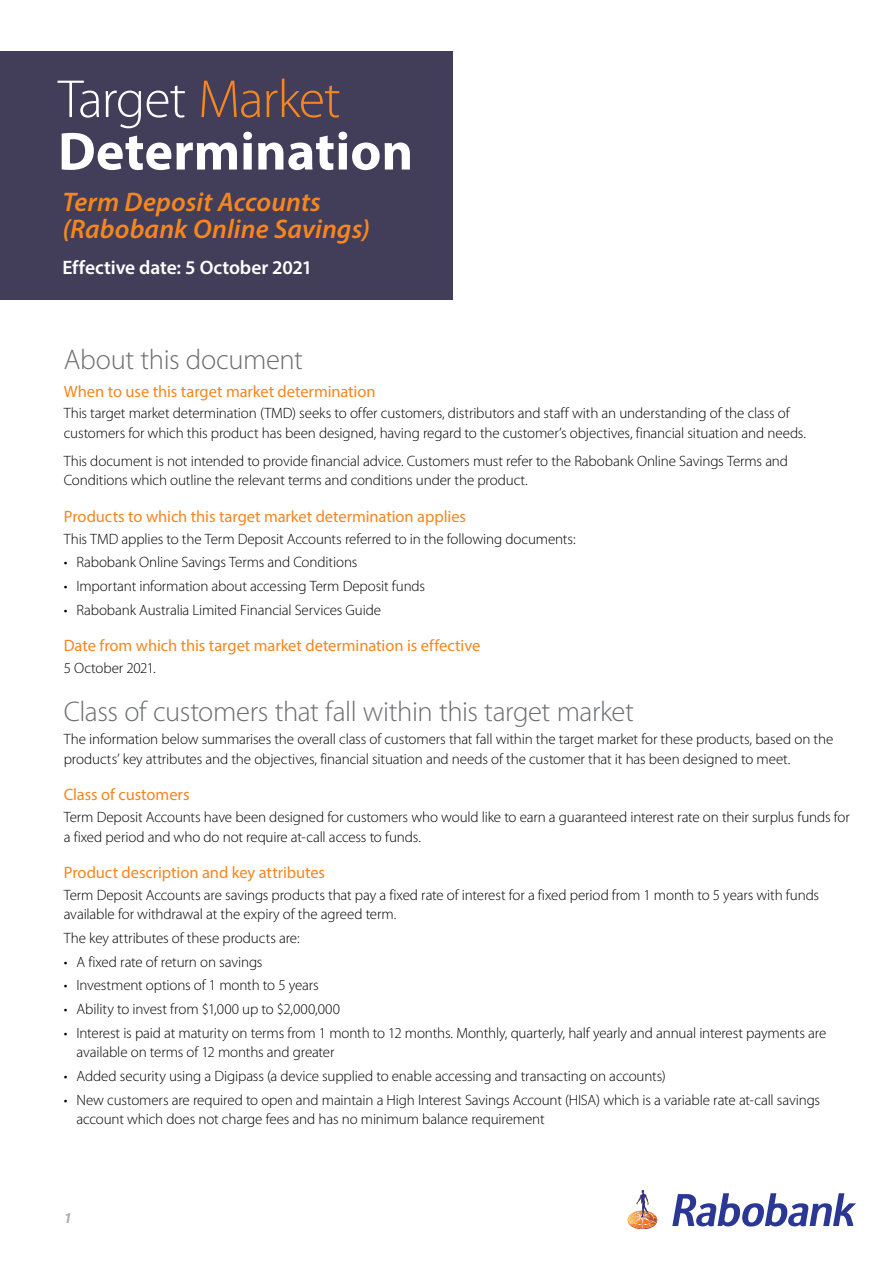
<style>
.page{position:relative;width:893px;height:1263px;background:#fff}
.page>*{position:absolute;margin:0;border:0;box-sizing:border-box;transform-origin:0 0}
.t1{font:700 54px/52.5px "Myriad Pro";color:#fff}
.t2{font:300 28.5px "Myriad Pro";letter-spacing:-.015em;color:#6d6e71}
.t3{font:italic 600 27px/27px "Myriad Pro";letter-spacing:.005em;color:#f6861f}
.t4{font:600 19.5px "Myriad Pro";letter-spacing:-.005em;color:#fff}
.t5{font:16.5px "Myriad Pro";letter-spacing:-.005em;color:#f6861f}
.t6{font:300 15px/19.5px "Myriad Pro";letter-spacing:-.01em;color:#000}
.t7{font:italic 700 15px "Myriad Pro";color:#a6b4ac}
.s1{font-weight:300}
.s2{font-weight:300;color:#f6861f}
</style>
<div class="page">
<svg style="left:672px;top:1193px;width:184px;height:33px"></svg>
<svg style="left:627px;top:1190px;width:31px;height:39px"></svg>
<div style="left:0;top:51px;width:453px;height:249px;background:#423e5a"></div>
<h1 class="t1" style="left:58px;top:71px;width:357px"><span class="s1">Target</span> <span class="s2">Market<br></span>Determination</h1>
<h3 class="t3" style="left:62px;top:188px;width:309px">Term Deposit Accounts (Rabobank Online Savings)</h3>
<h3 class="t4" style="left:62px;top:255px;width:251px">Effective date: 5 October 2021</h3>
<h2 class="t2" style="left:64px;top:344px;width:241px">About this document</h2>
<p class="t5" style="left:64px;top:381px;width:313px">When to use this target market determination</p>
<p class="t6" style="left:64px;top:404px;width:744px">This target market determination (TMD) seeks to offer customers, distributors and staff with an understanding of the class of customers for which this product has been designed, having regard to the customer’s objectives, financial situation and needs.</p>
<p class="t6" style="left:64px;top:451px;width:726px">This document is not intended to provide financial advice. Customers must refer to the Rabobank Online Savings Terms and<br>Conditions which outline the relevant terms and conditions under the product.</p>
<p class="t5" style="left:64px;top:506px;width:404px">Products to which this target market determination applies</p>
<p class="t6" style="left:64px;top:529px;width:513px">This TMD applies to the Term Deposit Accounts referred to in the following documents:</p>
<p class="t6" style="left:64px;top:553px;width:295px">• Rabobank Online Savings Terms and Conditions</p>
<p class="t6" style="left:64px;top:577px;width:363px">• Important information about accessing Term Deposit funds</p>
<p class="t6" style="left:64px;top:600px;width:319px">• Rabobank Australia Limited Financial Services Guide</p>
<p class="t5" style="left:64px;top:636px;width:418px">Date from which this target market determination is effective</p>
<p class="t6" style="left:64px;top:658px;width:93px">5 October 2021.</p>
<h2 class="t2" style="left:64px;top:695px;width:572px">Class of customers that fall within this target market</h2>
<p class="t6" style="left:64px;top:730px;width:771px">The information below summarises the overall class of customers that fall within the target market for these products, based on the products’ key attributes and the objectives, financial situation and needs of the customer that it has been designed to meet.</p>
<p class="t5" style="left:64px;top:785px;width:127px">Class of customers</p>
<p class="t6" style="left:64px;top:807px;width:787px">Term Deposit Accounts have been designed for customers who would like to earn a guaranteed interest rate on their surplus funds for a fixed period and who do not require at-call access to funds.</p>
<p class="t5" style="left:64px;top:862px;width:263px">Product description and key attributes</p>
<p class="t6" style="left:64px;top:885px;width:757px">Term Deposit Accounts are savings products that pay a fixed rate of interest for a fixed period from 1 month to 5 years with funds available for withdrawal at the expiry of the agreed term.</p>
<p class="t6" style="left:64px;top:928px;width:237px">The key attributes of these products are:</p>
<p class="t6" style="left:64px;top:952px;width:200px">• A fixed rate of return on savings</p>
<p class="t6" style="left:64px;top:976px;width:257px">• Investment options of 1 month to 5 years</p>
<p class="t6" style="left:64px;top:1000px;width:278px">• Ability to invest from $1,000 up to $2,000,000</p>
<p class="t6" style="left:77px;top:1023px;width:751px;text-indent:-13px">• Interest is paid at maturity on terms from 1 month to 12 months. Monthly, quarterly, half yearly and annual interest payments are available on terms of 12 months and greater</p>
<p class="t6" style="left:64px;top:1067px;width:603px">• Added security using a Digipass (a device supplied to enable accessing and transacting on accounts)</p>
<p class="t6" style="left:77px;top:1090px;width:745px;text-indent:-13px">• New customers are required to open and maintain a High Interest Savings Account (HISA) which is a variable rate at-call savings account which does not charge fees and has no minimum balance requirement</p>
<p class="t7" style="left:64px;top:1208px;width:10px">1</p>
</div>
